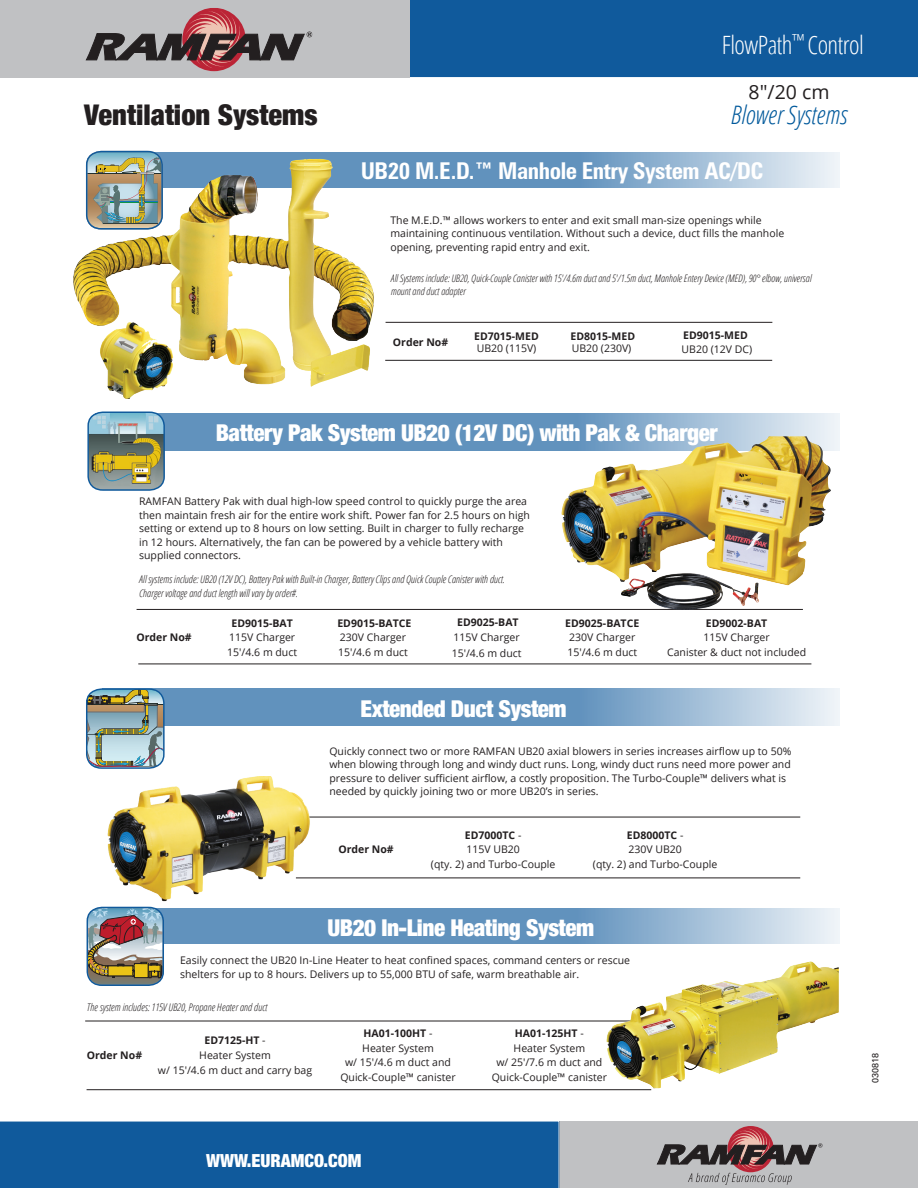
<style>
.page{position:relative;width:918px;height:1188px;background:#fff}
.page>*{position:absolute;margin:0;border:0;box-sizing:border-box;transform-origin:0 0}
.t1{font:900 condensed 28.5px "Helvetica Neue";color:#231f20}
.t2{font:italic 300 condensed 25.5px "Open Sans";color:#00599b}
.t3{font:300 condensed 25.2px "Open Sans";letter-spacing:-.02em;color:#fff}
.t4{font:900 condensed 23.25px "Helvetica Neue";letter-spacing:-.02em;color:#fff}
.t5{font:700 condensed 23.25px "Zurich BT";letter-spacing:-.02em;color:#fff}
.t6{font:19.5px "Open Sans";color:#231f20}
.t7{font:900 condensed 18px "Helvetica Neue";color:#fff}
.t8{font:10.5px/14.7px "Open Sans";color:#231f20}
.t9{font:italic 300 condensed 10.5px/13.5px "Open Sans";color:#231f20}
.t10{font:700 10.5px "Open Sans";color:#231f20}
.t11{font:italic 300 condensed 10.35px/13.2px "Open Sans";color:#231f20}
.t12{font:9px "Zurich BT";color:#231f20}
.s1{font-weight:700}
</style>
<div class="page">
<div style="left:0;top:1121px;width:559px;height:67px;background:#105a9c"></div>
<div style="left:410px;top:0;width:508px;height:78px;background:#105a9c"></div>
<div style="left:0;top:0;width:410px;height:78px;background:#c0c1c3"></div>
<div style="left:559px;top:1121px;width:359px;height:67px;background:#c0c1c3"></div>
<svg style="left:136px;top:605px;width:676px;height:60px"></svg>
<hr style="left:386px;top:322px;width:386px;height:1px;background:#231f20">
<hr style="left:385px;top:360px;width:387px;height:1px;background:#231f20">
<hr style="left:137px;top:609px;width:666px;height:1px;background:#231f20">
<hr style="left:247px;top:817px;width:553px;height:1px;background:#231f20">
<hr style="left:296px;top:878px;width:504px;height:1px;background:#231f20">
<hr style="left:138px;top:664px;width:673px;height:1px;background:#231f20">
<hr style="left:87px;top:1089px;width:564px;height:1px;background:#231f20">
<svg style="left:154px;top:688px;width:686px;height:38px;background:#7ca4c8"></svg>
<svg style="left:164px;top:908px;width:676px;height:36px;background:#7ca5c8"></svg>
<img style="left:87px;top:689px;width:77px;height:79px">
<div style="left:86px;top:688px;width:79px;height:81px;border:1px solid #105a9c;border-radius:14px"></div>
<svg style="left:162px;top:152px;width:678px;height:36px;background:#85abcc"></svg>
<svg style="left:164px;top:413px;width:676px;height:38px;background:#76a0c5"></svg>
<svg style="left:87px;top:152px;width:75px;height:7px"></svg>
<svg style="left:88px;top:412px;width:76px;height:77px;background:#939d80"></svg>
<div style="left:87px;top:412px;width:78px;height:79px;border:1px solid #105a9c;border-radius:14px"></div>
<img style="left:87px;top:907px;width:77px;height:78px">
<div style="left:87px;top:907px;width:77px;height:79px;border:1px solid #105a9c;border-radius:14px"></div>
<hr style="left:85px;top:1021px;width:548px;height:1px;background:#231f20">
<svg style="left:657px;top:1128px;width:165px;height:57px"></svg>
<div style="left:182px;top:8px;width:64px;height:63px;background:#bb2436;border-radius:50%"></div>
<svg style="left:86px;top:11px;width:226px;height:57px"></svg>
<img style="left:73px;top:159px;width:299px;height:228px">
<img style="left:561px;top:436px;width:265px;height:149px">
<img style="left:107px;top:777px;width:206px;height:125px">
<img style="left:606px;top:961px;width:233px;height:127px">
<h3 class="t3" style="left:722px;top:28px;width:144px">FlowPath<sup>™</sup> Control</h3>
<h3 class="t6" style="left:749px;top:78px;width:82px">8"/20 cm</h3>
<h1 class="t1" style="left:84px;top:91px;width:235px">Ventilation Systems</h1>
<h2 class="t2" style="left:731px;top:98px;width:118px">Blower Systems</h2>
<h3 class="t5" style="left:361px;top:157px;width:404px">UB20 M.E.D.™ Manhole Entry System AC/DC</h3>
<p class="t8" style="left:390px;top:213px;width:395px;line-height:13.5px">The M.E.D.™ allows workers to enter and exit small man-size openings while maintaining continuous ventilation. Without such a device, duct fills the manhole opening, preventing rapid entry and exit.</p>
<p class="t11" style="left:391px;top:271px;width:422px">All Systems include: UB20, Quick-Couple Canister with 15'/4.6m duct and 5'/1.5m duct, Manhole Entery Device (MED), 90° elbow, universal mount and duct adapter</p>
<p class="t10" style="left:393px;top:335px;width:57px">Order No#</p>
<p class="t10" style="left:474px;top:329px;width:66px">ED7015-MED</p>
<p class="t8" style="left:477px;top:340px;width:61px">UB20 (115V)</p>
<p class="t10" style="left:571px;top:329px;width:66px">ED8015-MED</p>
<p class="t8" style="left:572px;top:340px;width:61px">UB20 (230V)</p>
<p class="t10" style="left:683px;top:328px;width:66px">ED9015-MED</p>
<p class="t8" style="left:682px;top:342px;width:72px">UB20 (12V DC)</p>
<h3 class="t4" style="left:216px;top:413px;width:503px">Battery Pak System UB20 (12V DC) with Pak &amp; Charger</h3>
<p class="t8" style="left:139px;top:495px;width:392px;line-height:13.5px">RAMFAN Battery Pak with dual high-low speed control to quickly purge the area then maintain fresh air for the entire work shift. Power fan for 2.5 hours on high setting or extend up to 8 hours on low setting. Built in charger to fully recharge in 12 hours. Alternatively, the fan can be powered by a vehicle battery with supplied connectors.</p>
<p class="t9" style="left:139px;top:572px;width:367px">All systems include: UB20 (12V DC), Battery Pak with Built-in Charger, Battery Clips and Quick Couple Canister with duct.<br>Charger voltage and duct length will vary by order#.</p>
<p class="t10" style="left:136px;top:630px;width:57px">Order No#</p>
<p class="t10" style="left:232px;top:615px;width:63px">ED9015-BAT</p>
<p class="t8" style="left:227px;top:630px;width:71px">115V Charger<br>15'/4.6 m duct</p>
<p class="t10" style="left:337px;top:615px;width:75px">ED9015-BATCE</p>
<p class="t8" style="left:338px;top:630px;width:71px">230V Charger<br>15'/4.6 m duct</p>
<p class="t10" style="left:457px;top:615px;width:63px">ED9025-BAT</p>
<p class="t8" style="left:452px;top:630px;width:71px;line-height:15.5px">115V Charger<br>15'/4.6 m duct</p>
<p class="t10" style="left:565px;top:615px;width:75px">ED9025-BATCE</p>
<p class="t8" style="left:567px;top:630px;width:71px">230V Charger<br>15'/4.6 m duct</p>
<h3 class="t4" style="left:361px;top:690px;width:207px">Extended Duct System</h3>
<p class="t10" style="left:706px;top:616px;width:63px">ED9002-BAT</p>
<p class="t8" style="left:667px;top:630px;width:141px;text-align:center">115V Charger<br>Canister &amp; duct not included</p>
<p class="t8" style="left:329px;top:744px;width:463px;line-height:13.5px">Quickly connect two or more RAMFAN UB20 axial blowers in series increases airflow up to 50% when blowing through long and windy duct runs. Long, windy duct runs need more power and pressure to deliver sufficient airflow, a costly proposition. The Turbo-Couple™ delivers what is needed by quickly joining two or more UB20’s in series.</p>
<p class="t10" style="left:338px;top:842px;width:57px">Order No#</p>
<p class="t8" style="left:431px;top:827px;width:126px;text-align:center"><span class="s1">ED7000TC</span> -<br>115V UB20<br>(qty. 2) and Turbo-Couple</p>
<p class="t8" style="left:593px;top:827px;width:126px;text-align:center"><span class="s1">ED8000TC</span> -<br>230V UB20<br>(qty. 2) and Turbo-Couple</p>
<h3 class="t4" style="left:327px;top:909px;width:268px">UB20 In-Line Heating System</h3>
<p class="t8" style="left:180px;top:953px;width:452px;line-height:13.5px">Easily connect the UB20 In-Line Heater to heat confined spaces, command centers or rescue shelters for up to 8 hours. Delivers up to 55,000 BTU of safe, warm breathable air.</p>
<p class="t9" style="left:87px;top:1000px;width:182px">The system includes: 115V UB20, Propane Heater and duct</p>
<p class="t10" style="left:87px;top:1048px;width:57px">Order No#</p>
<p class="t8" style="left:158px;top:1033px;width:156px;text-align:center"><span class="s1">ED7125-HT</span> -<br>Heater System<br>w/ 15'/4.6 m duct and carry bag</p>
<p class="t8" style="left:340px;top:1025px;width:117px;text-align:center"><span class="s1">HA01-100HT</span> -<br>Heater System<br>w/ 15'/4.6 m duct and<br>Quick-Couple™ canister</p>
<p class="t8" style="left:492px;top:1025px;width:117px;text-align:center"><span class="s1">HA01-125HT</span> -<br>Heater System<br>w/ 25'/7.6 m duct and<br>Quick-Couple™ canister</p>
<p class="t12" style="left:870px;top:1083px;width:31px;rotate:-90deg">030818</p>
<h3 class="t7" style="left:206px;top:1145px;width:157px">WWW.EURAMCO.COM</h3>
</div>
